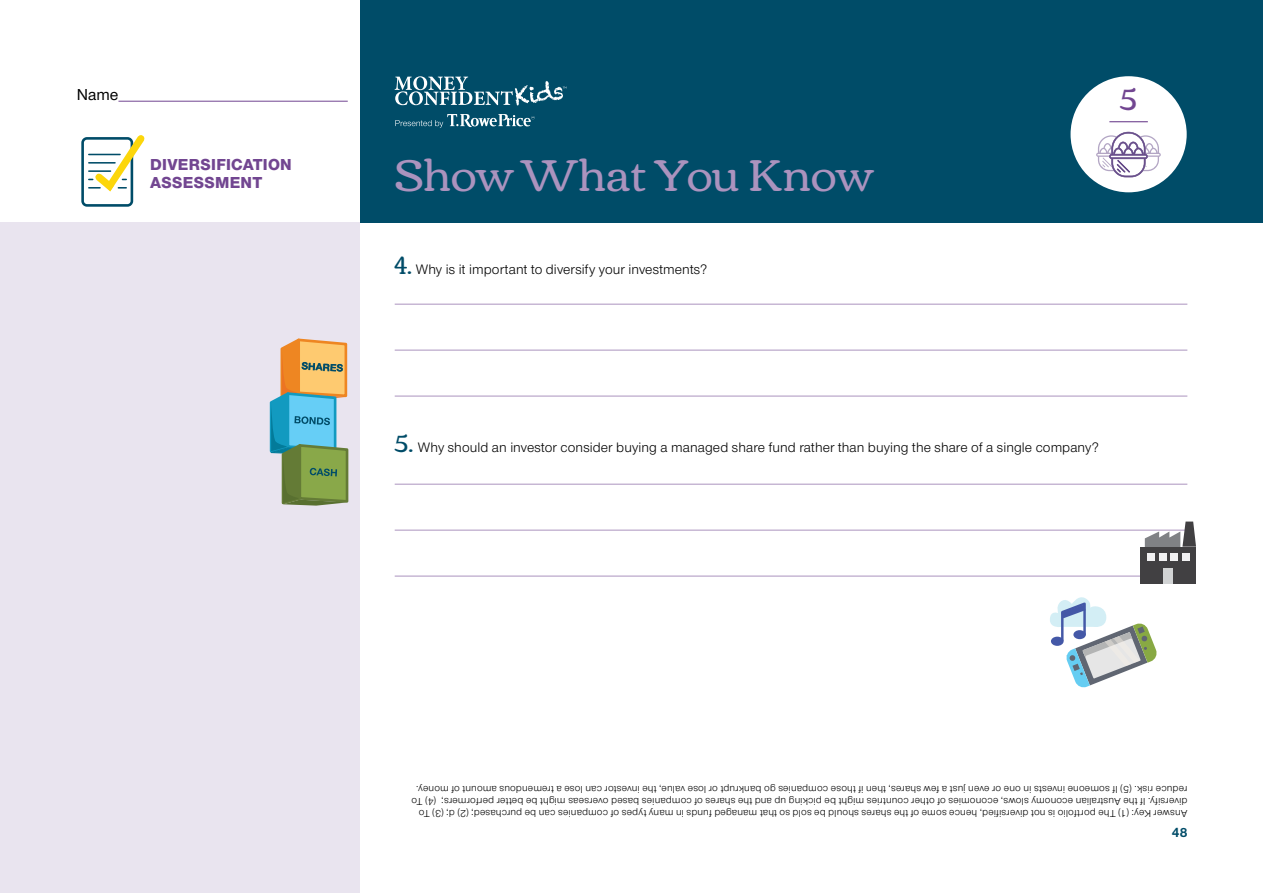
<style>
.page{position:relative;width:1263px;height:893px;background:#fff}
.page>*{position:absolute;margin:0;border:0;box-sizing:border-box;transform-origin:0 0}
.t1{font:45px "Corben";color:#ab93be}
.t2{font:30px "Corben";color:#724691}
.t3{font:800 16.5px/18px "Nimbus Sans Novus";letter-spacing:.015em;color:#724691}
.t4{font:500 16.5px "Nimbus Sans Novus";color:#000}
.t5{font:14.25px "Nimbus Sans Novus";letter-spacing:.005em;color:#000}
.t6{font:700 13.5px "Nimbus Sans Novus";color:#004c68}
.t7{font:700 10.65px "Nimbus Sans Novus";color:#004c68}
.t8{font:10.5px/12px "Nimbus Sans Novus";letter-spacing:.02em;color:#000}
.s1{font-family:"Corben";font-size:24px;color:#004c68}
</style>
<div class="page">
<div style="left:360px;top:0;width:903px;height:223px;background:#004c68"></div>
<svg style="left:395px;top:114px;width:139px;height:14px"></svg>
<svg style="left:394px;top:76px;width:173px;height:30px"></svg>
<svg style="left:81px;top:135px;width:64px;height:72px"></svg>
<div style="left:0;top:223px;width:360px;height:670px;background:#e9e4ef"></div>
<hr style="left:395px;top:304px;width:792px;height:1px;background:#ab93be">
<hr style="left:395px;top:396px;width:792px;height:1px;background:#ab93be">
<hr style="left:395px;top:350px;width:792px;height:1px;background:#ab93be">
<hr style="left:395px;top:484px;width:792px;height:1px;background:#ab93be">
<hr style="left:395px;top:576px;width:792px;height:1px;background:#ab93be">
<hr style="left:395px;top:530px;width:792px;height:1px;background:#ab93be">
<svg style="left:269px;top:338px;width:80px;height:168px"></svg>
<div style="left:1140px;top:547px;width:56px;height:37px;background:#414042"></div>
<svg style="left:1145px;top:522px;width:51px;height:25px"></svg>
<div style="left:1163px;top:568px;width:10px;height:16px;background:#d1d3d4"></div>
<div style="left:1147px;top:553px;width:8px;height:8px;background:#f1f1f2"></div>
<div style="left:1158px;top:553px;width:8px;height:8px;background:#f1f1f2"></div>
<div style="left:1170px;top:553px;width:8px;height:8px;background:#f1f1f2"></div>
<div style="left:1182px;top:553px;width:8px;height:8px;background:#f1f1f2"></div>
<svg style="left:1050px;top:597px;width:107px;height:91px"></svg>
<div style="left:1070px;top:76px;width:117px;height:116px;background:#fff;border-radius:50%"></div>
<hr style="left:1109px;top:121px;width:39px;height:1px;background:#724691">
<svg style="left:1096px;top:132px;width:65px;height:45px"></svg>
<hr style="left:118px;top:101px;width:230px;height:1px;background:#724691">
<h3 class="t4" style="left:77px;top:83px;width:43px">Name</h3>
<h3 class="t3" style="left:150px;top:154px;width:143px">DIVERSIFICATION<br>ASSESSMENT</h3>
<p class="t7" style="left:302px;top:359px;width:43px;rotate:3deg">SHARES</p>
<h1 class="t1" style="left:395px;top:142px;width:481px">Show What You Know</h1>
<h3 class="t5" style="left:395px;top:260px;width:314px"><span class="s1">4.</span> Why is it important to diversify your investments?</h3>
<h2 class="t2" style="left:1120px;top:78px;width:18px">5</h2>
<h3 class="t5" style="left:395px;top:438px;width:706px"><span class="s1">5.</span> Why should an investor consider buying a managed share fund rather than buying the share of a single company?</h3>
<p class="t8" style="left:1187px;top:820px;width:777px;rotate:-180deg">Answer Key: (1) The portfolio is not diversified, hence some of the shares should be sold so that managed funds in many types of companies can be purchased; (2) d; (3) To diversify. If the Australian economy slows, economies of other countries might be picking up and the shares of companies based overseas might be better performers; (4) To reduce risk. (5) If someone invests in one or even just a few shares, then if those companies go bankrupt or lose value, the investor can lose a tremendous amount of money.</p>
<p class="t6" style="left:1172px;top:823px;width:17px">48</p>
</div>
